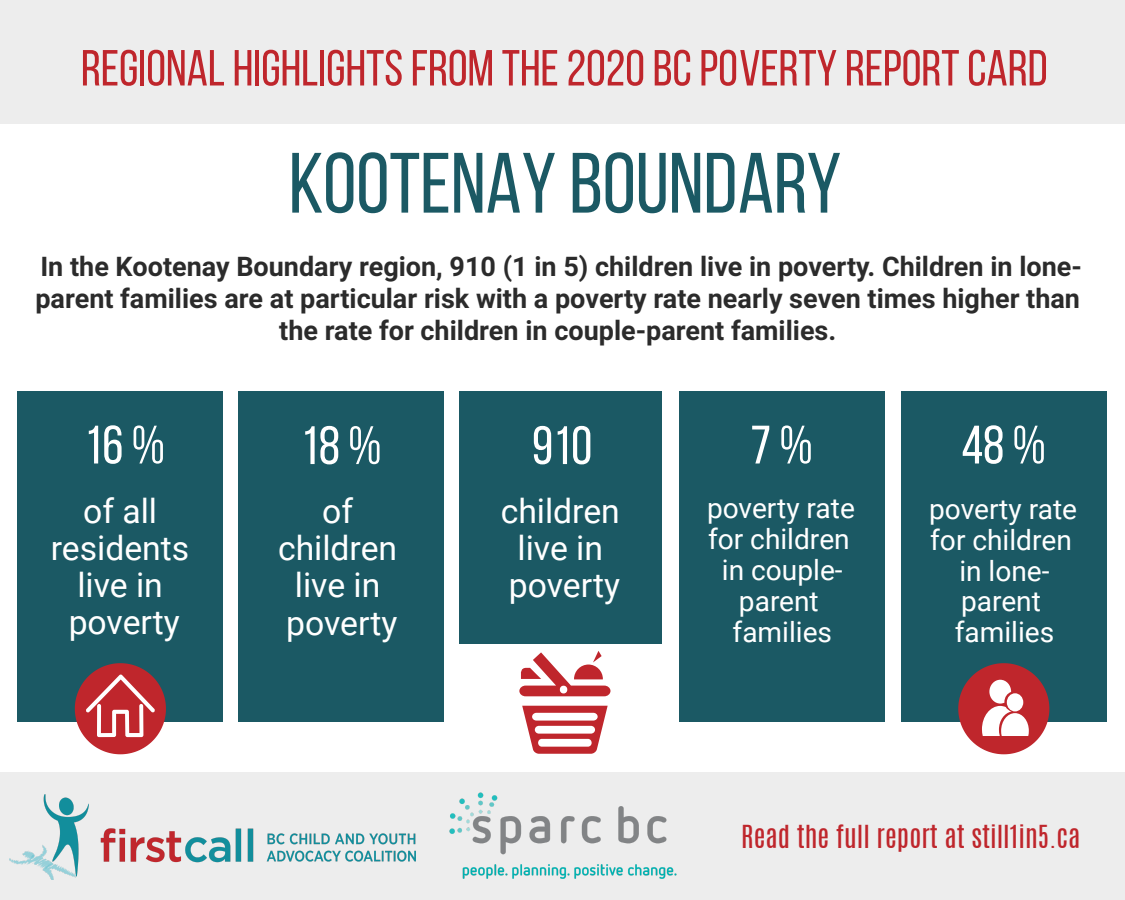
<style>
.page{position:relative;width:1125px;height:900px;background:#fff}
.page>*{position:absolute;margin:0;border:0;box-sizing:border-box;transform-origin:0 0}
.t1{font:85.35px "Bebas Neue";color:#1b5964}
.t2{font:54px "Bebas Neue";color:#fff}
.t3{font:50.62px "Bebas Neue";color:#bf262c}
.t4{font:33.75px/37.1px "Roboto";color:#fff;text-align:center}
.t5{font:28.12px/30.9px "Roboto";color:#fff;text-align:center}
.t6{font:700 27px/32.1px "Roboto";color:#2b2b2b;text-align:center}
.t7{font:27px "Antonio";color:#bf262c}
</style>
<div class="page">
<div style="left:0;top:0;width:1125px;height:123px;background:#ededed"></div>
<div style="left:0;top:772px;width:1125px;height:128px;background:#ededed"></div>
<img style="left:449px;top:792px;width:228px;height:87px">
<img style="left:9px;top:795px;width:406px;height:85px">
<div style="left:17px;top:391px;width:206px;height:331px;background:#1b5964"></div>
<svg style="left:75px;top:663px;width:91px;height:91px"></svg>
<div style="left:238px;top:392px;width:206px;height:330px;background:#1b5964"></div>
<div style="left:460px;top:392px;width:202px;height:252px;background:#1b5964"></div>
<div style="left:679px;top:391px;width:206px;height:331px;background:#1b5964"></div>
<div style="left:901px;top:391px;width:206px;height:331px;background:#1b5964"></div>
<svg style="left:958px;top:663px;width:91px;height:91px"></svg>
<svg style="left:522px;top:706px;width:86px;height:48px"></svg>
<svg style="left:519px;top:651px;width:91px;height:45px"></svg>
<h3 class="t3" style="left:81px;top:41px;width:968px">REGIONAL HIGHLIGHTS FROM THE 2020 BC POVERTY REPORT CARD</h3>
<h1 class="t1" style="left:289px;top:137px;width:554px">KOOTENAY BOUNDARY</h1>
<p class="t6" style="left:35px;top:251px;width:1048px">In the Kootenay Boundary region, 910 (1 in 5) children live in poverty. Children in lone&shy;parent families are at particular risk with a poverty rate nearly seven times higher than the rate for children in couple-parent families.</p>
<h2 class="t2" style="left:84px;top:416px;width:82px">16 %</h2>
<p class="t4" style="left:51px;top:492px;width:140px">of all residents live in poverty</p>
<h2 class="t2" style="left:301px;top:416px;width:82px">18 %</h2>
<p class="t4" style="left:278px;top:493px;width:121px">of children live in poverty</p>
<h2 class="t2" style="left:532px;top:416px;width:62px">910</h2>
<p class="t4" style="left:501px;top:493px;width:121px;text-align:left">children live in poverty</p>
<h2 class="t2" style="left:750px;top:416px;width:64px">7 %</h2>
<h2 class="t2" style="left:962px;top:416px;width:86px">48 %</h2>
<p class="t5" style="left:929px;top:494px;width:149px">poverty rate for children in lone&shy;parent families</p>
<p class="t5" style="left:707px;top:493px;width:149px">poverty rate for children in couple&shy;parent families</p>
<p class="t7" style="left:741px;top:826px;width:341px">Read the full report at still1in5.ca</p>
</div>
